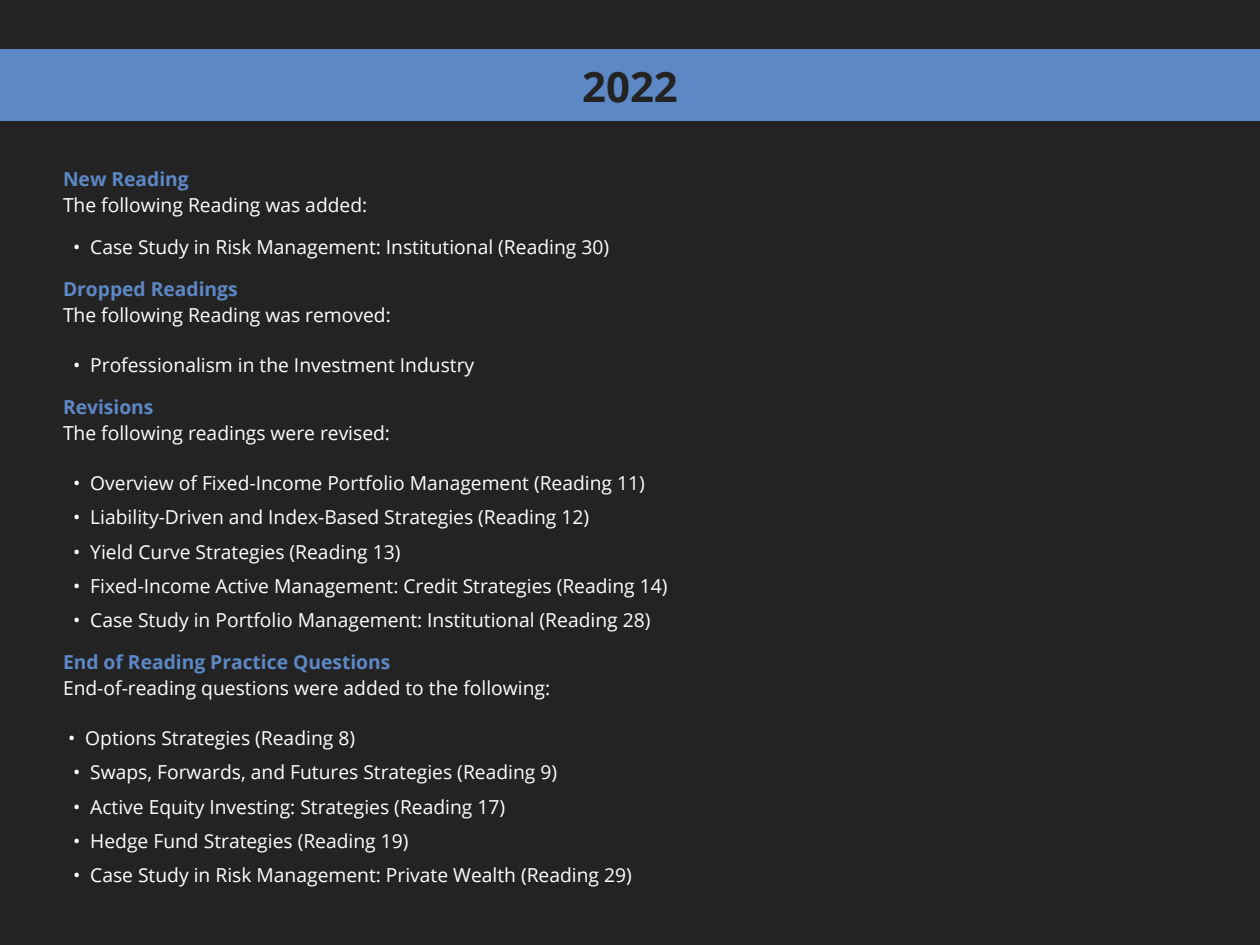
<style>
.page{position:relative;width:1260px;height:945px;background:#242324}
.page>*{position:absolute;margin:0;border:0;box-sizing:border-box;transform-origin:0 0}
.t1{font:700 42px "Open Sans";color:#242324}
.t2{font:19.25px "Open Sans";color:#fff}
.t3{font:700 19.25px "Open Sans";color:#5d88c6}
</style>
<div class="page">
<div style="left:0;top:50px;width:1260px;height:71px;background:#5d88c6"></div>
<p class="t1" style="left:582px;top:57px;width:97px">2022</p>
<p class="t3" style="left:63px;top:165px;width:127px">New Reading</p>
<p class="t2" style="left:63px;top:192px;width:306px">The following Reading was added:</p>
<p class="t2" style="left:73px;top:234px;width:538px">• Case Study in Risk Management: Institutional (Reading 30)</p>
<p class="t3" style="left:63px;top:275px;width:176px">Dropped Readings</p>
<p class="t2" style="left:63px;top:302px;width:329px">The following Reading was removed:</p>
<p class="t2" style="left:73px;top:352px;width:403px">• Professionalism in the Investment Industry</p>
<p class="t3" style="left:63px;top:393px;width:92px">Revisions</p>
<p class="t2" style="left:63px;top:420px;width:329px">The following readings were revised:</p>
<p class="t2" style="left:73px;top:470px;width:573px">• Overview of Fixed-Income Portfolio Management (Reading 11)</p>
<p class="t2" style="left:73px;top:504px;width:518px">• Liability-Driven and Index-Based Strategies (Reading 12)</p>
<p class="t2" style="left:73px;top:538px;width:329px">• Yield Curve Strategies (Reading 13)</p>
<p class="t2" style="left:73px;top:573px;width:596px">• Fixed-Income Active Management: Credit Strategies (Reading 14)</p>
<p class="t2" style="left:73px;top:607px;width:579px">• Case Study in Portfolio Management: Institutional (Reading 28)</p>
<p class="t3" style="left:63px;top:648px;width:329px">End of Reading Practice Questions</p>
<p class="t2" style="left:63px;top:675px;width:489px">End-of-reading questions were added to the following:</p>
<p class="t2" style="left:68px;top:725px;width:289px">• Options Strategies (Reading 8)</p>
<p class="t2" style="left:73px;top:759px;width:486px">• Swaps, Forwards, and Futures Strategies (Reading 9)</p>
<p class="t2" style="left:73px;top:793px;width:434px">• Active Equity Investing: Strategies (Reading 17)</p>
<p class="t2" style="left:73px;top:828px;width:337px">• Hedge Fund Strategies (Reading 19)</p>
<p class="t2" style="left:73px;top:862px;width:560px">• Case Study in Risk Management: Private Wealth (Reading 29)</p>
</div>
